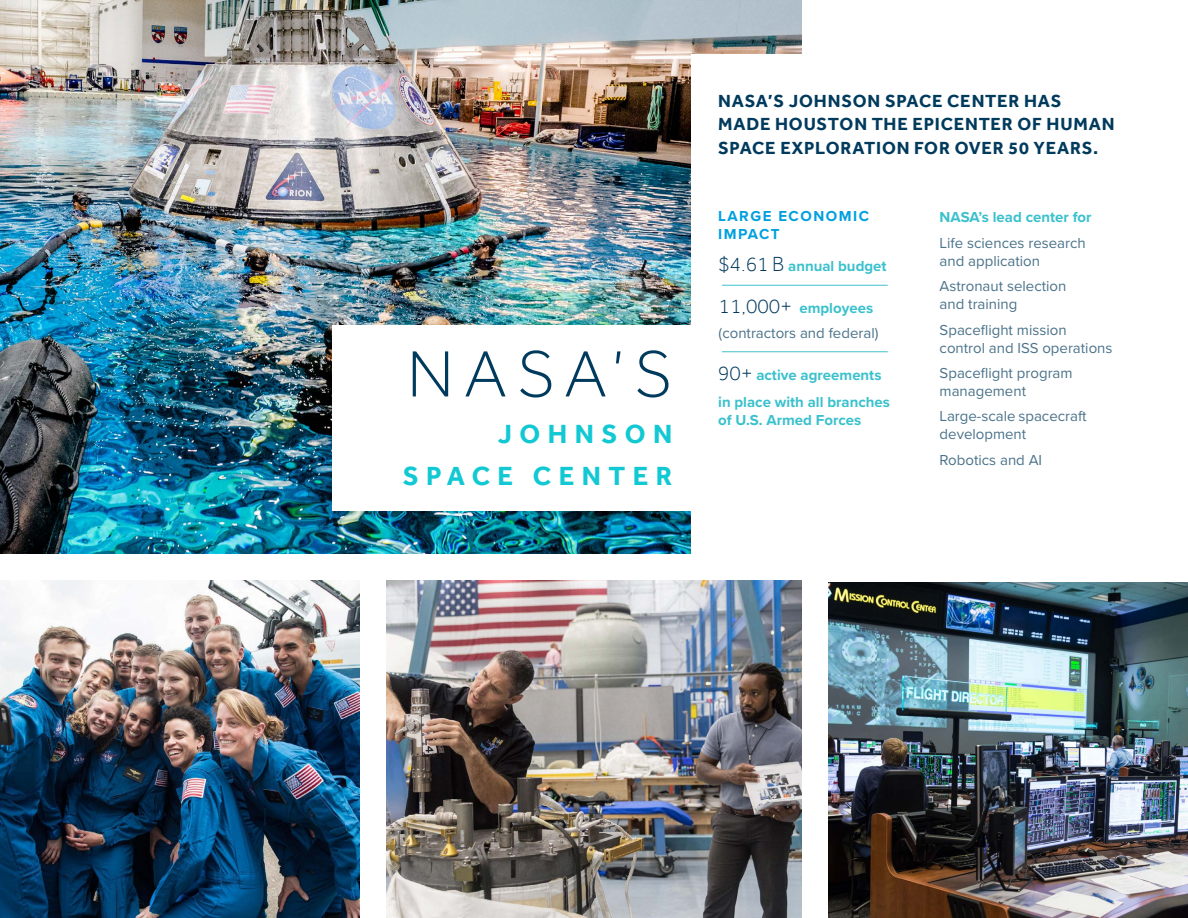
<style>
.page{position:relative;width:1188px;height:918px;background:#fff}
.page>*{position:absolute;margin:0;border:0;box-sizing:border-box;transform-origin:0 0}
.t1{font:300 67.5px "Effra";color:#003a5d}
.t2{font:700 27px/42px "Effra";letter-spacing:.275em;color:#12c9d3;text-align:right}
.t3{font:700 18px/24px "Effra";letter-spacing:.045em;color:#003a5d}
.t4{font:15px/18px "Proxima Nova";color:#4b738a}
.t5{font:700 15px/27px "Proxima Nova";color:#3ac1cd}
.t6{font:700 15px/18px "Proxima Nova";letter-spacing:.1em;color:#00a0df}
.s1{font-family:"Effra";font-weight:300;font-size:21px;color:#003a5d}
.s2{font-weight:700;color:#3ac1cd}
</style>
<div class="page">
<img style="left:0;top:0;width:802px;height:554px">
<img style="left:386px;top:580px;width:416px;height:338px">
<img style="left:0;top:580px;width:359px;height:338px">
<div style="left:691px;top:54px;width:443px;height:511px;background:#fff"></div>
<div style="left:333px;top:325px;width:468px;height:186px;background:#fff"></div>
<hr style="left:722px;top:351px;width:166px;height:1px;background:#3fc2ce">
<hr style="left:722px;top:285px;width:166px;height:1px;background:#3fc2ce">
<img style="left:829px;top:582px;width:359px;height:336px">
<h1 class="t1" style="left:407px;top:334px;width:267px">NASA’S</h1>
<h2 class="t2" style="left:403px;top:413px;width:271px">JOHNSON<br>SPACE CENTER</h2>
<p class="t3" style="left:718px;top:88px;width:398px">NASA’S JOHNSON SPACE CENTER HAS<br>MADE HOUSTON THE EPICENTER OF HUMAN<br>SPACE EXPLORATION FOR OVER 50 YEARS.</p>
<p class="t6" style="left:718px;top:207px;width:152px">LARGE ECONOMIC<br>IMPACT</p>
<p class="t5" style="left:718px;top:253px;width:170px"><span class="s1">$4.61 B</span> annual budget</p>
<p class="t4" style="left:719px;top:295px;width:161px;line-height:24.8px"><span class="s1">11,000+</span> <span class="s2">employees </span>(contractors and federal)</p>
<p class="t5" style="left:718px;top:361px;width:173px"><span class="s1">90+</span> active agreements in place with all branches</p>
<p class="t5" style="left:718px;top:406px;width:145px">of U.S. Armed Forces</p>
<p class="t5" style="left:940px;top:204px;width:154px">NASA’s lead center for</p>
<p class="t4" style="left:940px;top:233px;width:148px">Life sciences research and application</p>
<p class="t4" style="left:940px;top:277px;width:128px">Astronaut selection and training</p>
<p class="t4" style="left:940px;top:320px;width:174px">Spaceflight mission control and ISS operations</p>
<p class="t4" style="left:940px;top:363px;width:135px">Spaceflight program management</p>
<p class="t4" style="left:940px;top:407px;width:149px">Large-scale spacecraft development</p>
<p class="t4" style="left:940px;top:450px;width:104px">Robotics and AI</p>
</div>
